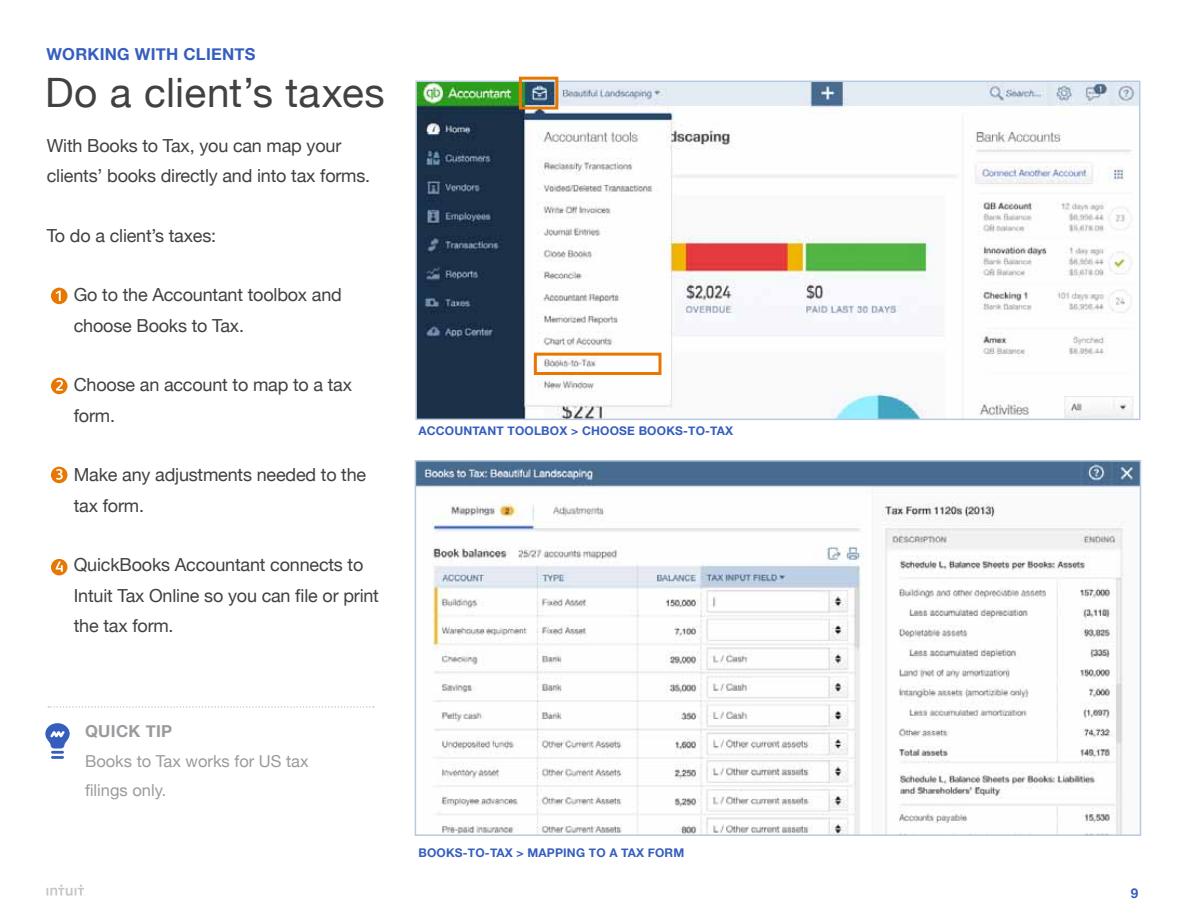
<style>
.page{position:relative;width:1188px;height:918px;background:#fff}
.page>*{position:absolute;margin:0;border:0;box-sizing:border-box;transform-origin:0 0}
.t1{font:40.5px "Helvetica Neue";letter-spacing:.01em;color:#414042}
.t2{font:18px/30px "Helvetica Neue";letter-spacing:-.01em;color:#414042}
.t3{font:16.5px/30px "Helvetica Neue";color:#999b9e}
.t4{font:700 16.5px "Helvetica Neue";letter-spacing:.015em;color:#365ebf}
.t5{font:700 16.5px "Helvetica Neue";color:#999b9e}
.t6{font:700 13.5px "Helvetica Neue";color:#365ebf}
.t7{font:700 12px "Helvetica Neue";letter-spacing:.015em;color:#365ebf}
</style>
<div class="page">
<svg style="left:46px;top:885px;width:39px;height:11px"></svg>
<img style="left:418px;top:84px;width:719px;height:333px">
<div style="left:415px;top:81px;width:725px;height:339px;border:2px solid #b8cadf"></div>
<div style="left:519px;top:77px;width:39px;height:33px;border:3px solid #e77700"></div>
<div style="left:534px;top:353px;width:128px;height:22px;border:3px solid #e77700"></div>
<img style="left:418px;top:463px;width:720px;height:370px">
<div style="left:415px;top:460px;width:726px;height:376px;border:2px solid #b8cadf"></div>
<div style="left:51px;top:288px;width:17px;height:16px;background:#e77700;border-radius:50%"></div>
<svg style="left:56px;top:291px;width:5px;height:10px"></svg>
<div style="left:51px;top:378px;width:17px;height:16px;background:#e77700;border-radius:50%"></div>
<svg style="left:56px;top:380px;width:7px;height:11px"></svg>
<div style="left:51px;top:467px;width:17px;height:16px;background:#e77700;border-radius:50%"></div>
<svg style="left:56px;top:469px;width:7px;height:11px"></svg>
<div style="left:51px;top:559px;width:17px;height:16px;background:#e77700;border-radius:50%"></div>
<svg style="left:56px;top:561px;width:7px;height:11px"></svg>
<svg style="left:45px;top:723px;width:25px;height:36px"></svg>
<svg style="left:48px;top:706px;width:326px;height:2px"></svg>
<p class="t4" style="left:46px;top:41px;width:209px">WORKING WITH CLIENTS</p>
<h1 class="t1" style="left:45px;top:63px;width:341px">Do a client’s taxes</h1>
<p class="t2" style="left:47px;top:131px;width:325px">With Books to Tax, you can map your clients’ books directly and into tax forms.</p>
<p class="t2" style="left:47px;top:221px;width:171px">To do a client’s taxes:</p>
<p class="t2" style="left:74px;top:281px;width:270px">Go to the Accountant toolbox and choose Books to Tax.</p>
<p class="t2" style="left:74px;top:371px;width:280px">Choose an account to map to a tax form.</p>
<p class="t2" style="left:74px;top:461px;width:294px">Make any adjustments needed to the tax form.</p>
<p class="t2" style="left:74px;top:551px;width:307px">QuickBooks Accountant connects to<br>Intuit Tax Online so you can file or print the tax form.</p>
<p class="t7" style="left:418px;top:422px;width:10px">ACC</p>
<p class="t7" style="left:445px;top:422px;width:290px">OUNTANT TOOLBOX &gt; C HOOSE BOOKS-TO-TAX</p>
<p class="t5" style="left:85px;top:718px;width:89px">QUICK TI P</p>
<p class="t3" style="left:85px;top:747px;width:225px">Books to Tax works for US tax filings only.</p>
<p class="t7" style="left:418px;top:843px;width:267px">BOOKS-TO-TAX &gt; MAPP ING TO A TAX FORM</p>
<p class="t6" style="left:1131px;top:882px;width:9px">9</p>
</div>
